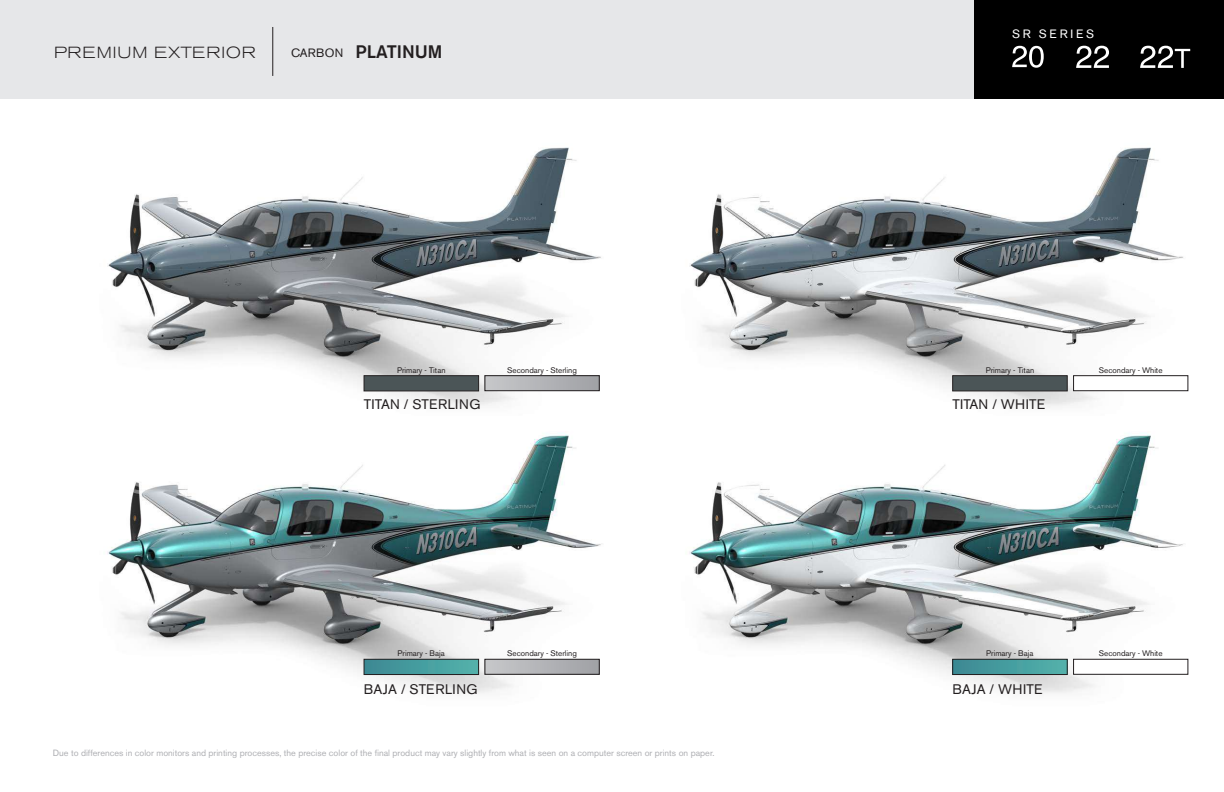
<style>
.page{position:relative;width:1224px;height:792px;background:#fff}
.page>*{position:absolute;margin:0;border:0;box-sizing:border-box;transform-origin:0 0}
.t1{font:500 18px "Akzidenz Grotesk BQ";color:#231f20}
.t2{font:300 expanded 16px "Akzidenz Grotesk BE";letter-spacing:.06em;color:#231f20}
.t3{font:13.8px "Akzidenz Grotesk BE";letter-spacing:.01em;color:#231f20}
.t4{font:12px "Akzidenz Grotesk BE";letter-spacing:.23em;color:#fff}
.t5{font:9px "Akzidenz Grotesk BE";color:#aeafb3}
.t6{font:8px "Akzidenz Grotesk BE";color:#231f20}
.s1{font-family:"Akzidenz Grotesk BE";font-weight:400;font-size:12px}
</style>
<div class="page">
<div style="left:0;top:0;width:1224px;height:98px;background:#e6e7e9"></div>
<div style="left:975px;top:0;width:249px;height:98px;background:#000"></div>
<svg style="left:1012px;top:46px;width:32px;height:22px"></svg>
<svg style="left:1076px;top:46px;width:33px;height:22px"></svg>
<svg style="left:1140px;top:46px;width:50px;height:22px"></svg>
<hr style="left:273px;top:27px;width:1px;height:49px;background:#231f20">
<img style="left:108px;top:147px;width:493px;height:259px">
<img style="left:689px;top:147px;width:500px;height:260px">
<svg style="left:487px;top:378px;width:110px;height:11px"></svg>
<div style="left:485px;top:376px;width:114px;height:15px;border:1px solid #231f20"></div>
<div style="left:1073px;top:376px;width:115px;height:15px;background:#fff;border:1px solid #231f20"></div>
<div style="left:364px;top:376px;width:115px;height:15px;background:#4b5557;border:1px solid #231f20"></div>
<div style="left:953px;top:376px;width:114px;height:15px;background:#4b5557;border:1px solid #231f20"></div>
<img style="left:107px;top:434px;width:494px;height:260px">
<img style="left:689px;top:434px;width:500px;height:260px">
<svg style="left:487px;top:661px;width:110px;height:11px"></svg>
<div style="left:485px;top:659px;width:114px;height:15px;border:1px solid #231f20"></div>
<div style="left:1073px;top:659px;width:115px;height:15px;background:#fff;border:1px solid #231f20"></div>
<div style="left:364px;top:659px;width:115px;height:16px;background:linear-gradient(to right,#3b8893,#53b3ac)"></div>
<div style="left:364px;top:659px;width:115px;height:16px;border:1px solid #231f20"></div>
<div style="left:953px;top:659px;width:114px;height:16px;background:linear-gradient(to right,#3b8993,#53b2ab)"></div>
<div style="left:953px;top:659px;width:114px;height:16px;border:1px solid #231f20"></div>
<h2 class="t2" style="left:54px;top:43px;width:203px">PREMIUM EXTERIOR</h2>
<h1 class="t1" style="left:291px;top:40px;width:153px"><span class="s1">CARBON</span> PLATINUM</h1>
<h3 class="t4" style="left:1012px;top:27px;width:83px">SR SERIES</h3>
<p class="t6" style="left:397px;top:365px;width:50px">Primary - Titan</p>
<p class="t6" style="left:507px;top:365px;width:71px">Secondary - Sterling</p>
<p class="t6" style="left:986px;top:365px;width:50px">Primary - Titan</p>
<p class="t6" style="left:1099px;top:365px;width:65px">Secondary - White</p>
<h3 class="t3" style="left:364px;top:396px;width:118px">TITAN / STERLING</h3>
<h3 class="t3" style="left:952px;top:396px;width:94px">TITAN / WHITE</h3>
<p class="t6" style="left:398px;top:649px;width:49px">Primary - Baja</p>
<p class="t6" style="left:507px;top:649px;width:71px">Secondary - Sterling</p>
<p class="t6" style="left:986px;top:649px;width:49px">Primary - Baja</p>
<p class="t6" style="left:1099px;top:649px;width:65px">Secondary - White</p>
<h3 class="t3" style="left:364px;top:681px;width:115px">BAJA / STERLING</h3>
<h3 class="t3" style="left:952px;top:681px;width:91px">BAJA / WHITE</h3>
<p class="t5" style="left:53px;top:748px;width:663px">Due to differences in color monitors and printing processes, the precise color of the final product may vary slightly from what is seen on a computer screen or prints on paper.</p>
</div>
